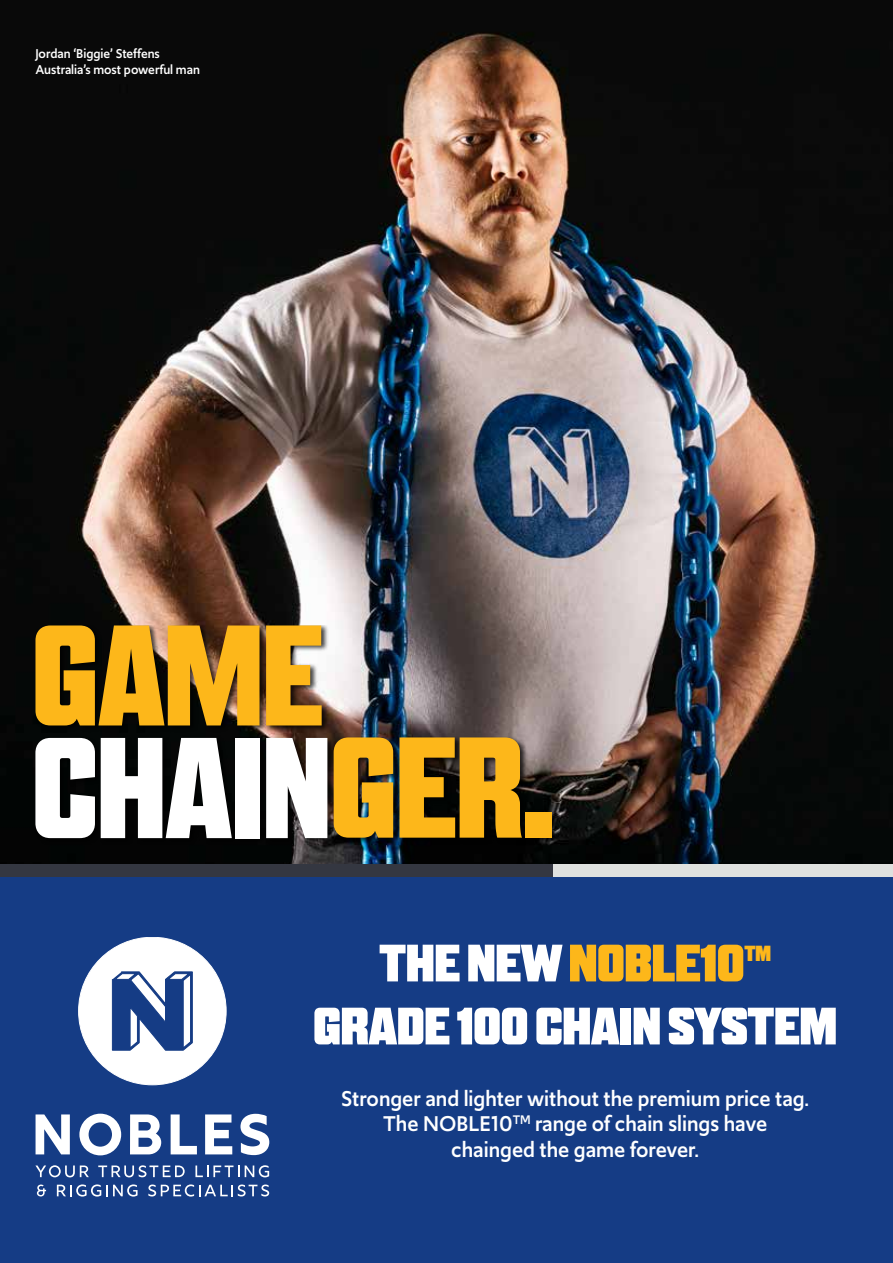
<style>
.page{position:relative;width:893px;height:1263px;background:#fff}
.page>*{position:absolute;margin:0;border:0;box-sizing:border-box;transform-origin:0 0}
.t1{font:900 52.5px "A2 Beckett WEB";color:#fff}
.t2{font:900 52.5px "A2 Beckett WEB";color:#fdb71a}
.t3{font:500 22.5px/25.5px "Upgrade";color:#fff;text-align:center}
.t4{font:900 21.9px "A2 Beckett WEB";color:#fdb71a}
.t5{font:500 13.5px/16.2px "Upgrade";color:#fff}
.s1{color:#fff}
</style>
<div class="page">
<img style="left:0;top:0;width:893px;height:864px">
<div style="left:0;top:876px;width:893px;height:387px;background:#153c85"></div>
<svg style="left:36px;top:1114px;width:34px;height:40px"></svg>
<svg style="left:79px;top:1114px;width:42px;height:41px"></svg>
<svg style="left:130px;top:1114px;width:31px;height:40px"></svg>
<svg style="left:171px;top:1114px;width:26px;height:40px"></svg>
<svg style="left:205px;top:1114px;width:27px;height:40px"></svg>
<svg style="left:240px;top:1114px;width:29px;height:41px"></svg>
<div style="left:79px;top:937px;width:147px;height:148px;background:#fff;border-radius:50%"></div>
<svg style="left:112px;top:972px;width:80px;height:78px"></svg>
<svg style="left:35px;top:1165px;width:54px;height:12px"></svg>
<svg style="left:98px;top:1165px;width:87px;height:12px"></svg>
<svg style="left:195px;top:1165px;width:74px;height:12px"></svg>
<svg style="left:37px;top:1184px;width:9px;height:12px"></svg>
<svg style="left:57px;top:1184px;width:81px;height:12px"></svg>
<svg style="left:148px;top:1184px;width:121px;height:12px"></svg>
<div style="left:35px;top:625px;width:525px;height:220px;background:#000;opacity:.75"></div>
<svg style="left:35px;top:738px;width:60px;height:100px"></svg>
<svg style="left:101px;top:738px;width:131px;height:100px"></svg>
<div style="left:235px;top:738px;width:25px;height:100px;background:#fff"></div>
<svg style="left:266px;top:738px;width:61px;height:100px"></svg>
<svg style="left:266px;top:625px;width:56px;height:100px"></svg>
<svg style="left:334px;top:737px;width:59px;height:101px"></svg>
<svg style="left:399px;top:737px;width:123px;height:101px"></svg>
<div style="left:526px;top:812px;width:26px;height:26px;background:#fdb71a"></div>
<svg style="left:35px;top:625px;width:224px;height:100px"></svg>
<div style="left:0;top:864px;width:893px;height:13px;background:#dfe1df"></div>
<div style="left:0;top:864px;width:553px;height:13px;background:#343741"></div>
<p class="t5" style="left:35px;top:45px;width:166px">Jordan ‘Biggie’ Steffens<br>Australia’s most powerful man</p>
<h1 class="t2" style="left:379px;top:929px;width:367px"><span class="s1">THE NEW</span> NOBLE10</h1>
<p class="t4" style="left:744px;top:939px;width:28px">TM</p>
<h1 class="t1" style="left:313px;top:992px;width:525px">GRADE 100 CHAIN SYSTEM</h1>
<p class="t3" style="left:341px;top:1086px;width:470px">Stronger and lighter without the premium price tag.<br>The NOBLE10<sup>TM</sup> range of chain slings have chainged the game forever.</p>
</div>
